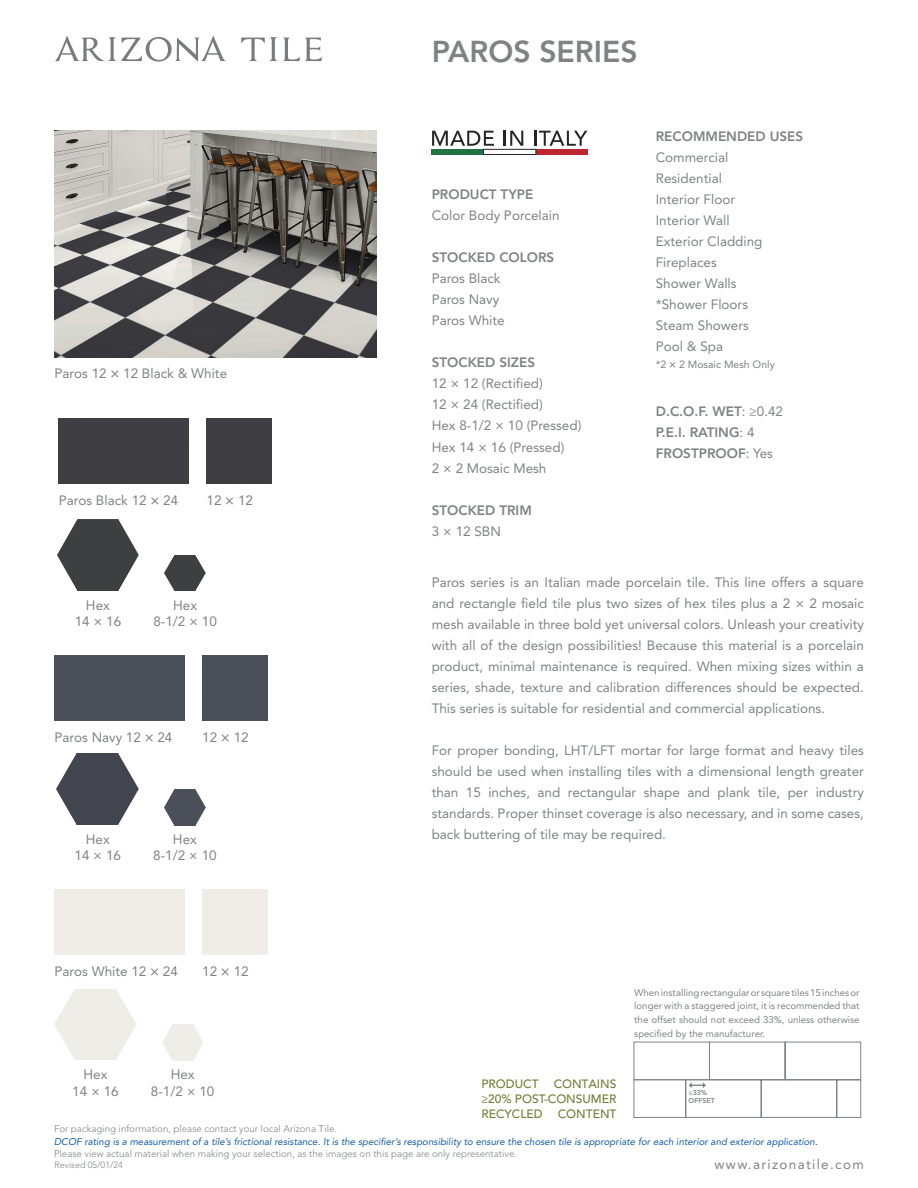
<style>
.page{position:relative;width:918px;height:1188px;background:#fff}
.page>*{position:absolute;margin:0;border:0;box-sizing:border-box;transform-origin:0 0}
.t1{font:800 30px "Avenir LT Std";color:#808385}
.t2{font:13.5px/21px "Avenir LT Std";color:#808285;text-align:center}
.t3{font:13.5px/21px "Avenir LT Std";color:#808385}
.t4{font:800 13.5px/21px "Avenir LT Std";color:#808285}
.t5{font:13.5px "Avenir LT Std";letter-spacing:.1em;color:#808285}
.t6{font:500 12px/15px "Avenir LT Std";color:#6e7f36;text-align:justify}
.t7{font:10.5px "Avenir LT Std";color:#808285}
.t8{font:italic 9.75px "Avenir LT Std";color:#125eaa}
.t9{font:300 9.75px "Avenir LT Std";color:#808385}
.t10{font:9.6px/13.6px "Avenir LT Std";color:#808385;text-align:justify}
.t11{font:300 9px "Avenir LT Std";color:#808285}
.t12{font:800 7.05px/8.7px "Avenir LT Std";color:#808385}
.s1{font-weight:500}
.s2{font-weight:400}
.s3{color:#808385}
</style>
<div class="page">
<svg style="left:55px;top:35px;width:171px;height:27px"></svg>
<svg style="left:241px;top:37px;width:81px;height:24px"></svg>
<svg style="left:432px;top:131px;width:62px;height:15px"></svg>
<svg style="left:504px;top:131px;width:19px;height:15px"></svg>
<svg style="left:534px;top:131px;width:53px;height:15px"></svg>
<div style="left:432px;top:149px;width:52px;height:6px;background:#227242"></div>
<div style="left:536px;top:149px;width:52px;height:6px;background:#be2531"></div>
<svg style="left:483px;top:149px;width:53px;height:6px"></svg>
<svg style="left:633px;top:1041px;width:229px;height:77px"></svg>
<img style="left:55px;top:131px;width:322px;height:226px">
<img style="left:55px;top:989px;width:81px;height:71px">
<img style="left:162px;top:1025px;width:41px;height:35px">
<div style="left:55px;top:655px;width:130px;height:65px;background:#4a4f59"></div>
<img style="left:57px;top:754px;width:82px;height:71px">
<img style="left:165px;top:790px;width:40px;height:35px">
<div style="left:202px;top:655px;width:65px;height:65px;background:#4a4f59"></div>
<div style="left:59px;top:419px;width:130px;height:65px;background:#3f3e43"></div>
<img style="left:57px;top:519px;width:82px;height:71px">
<img style="left:165px;top:555px;width:41px;height:36px">
<div style="left:207px;top:419px;width:64px;height:65px;background:#3e3d42"></div>
<p class="t2" style="left:55px;top:363px;width:174px">Paros 12 <span class="s1">×</span> 12 Black &amp; White</p>
<p class="t2" style="left:59px;top:490px;width:121px">Paros Black 12 <span class="s1">×</span> 24</p>
<p class="t2" style="left:207px;top:490px;width:48px">12 <span class="s1">×</span> 12</p>
<p class="t2" style="left:75px;top:597px;width:48px;line-height:16.5px">Hex<br>14 × 16</p>
<p class="t2" style="left:153px;top:597px;width:65px;line-height:16.5px">Hex<br>8-1/2 × 10</p>
<p class="t2" style="left:55px;top:727px;width:119px">Paros Navy 12 <span class="s1">×</span> 24</p>
<p class="t2" style="left:202px;top:727px;width:48px">12 <span class="s1">×</span> 12</p>
<p class="t2" style="left:75px;top:831px;width:48px;line-height:16.5px">Hex<br>14 × 16</p>
<p class="t2" style="left:153px;top:831px;width:65px;line-height:16.5px">Hex<br>8-1/2 × 10</p>
<p class="t2" style="left:55px;top:961px;width:125px">Paros White 12 <span class="s1">×</span> 24</p>
<p class="t2" style="left:202px;top:961px;width:48px">12 <span class="s1">×</span> 12</p>
<p class="t2" style="left:72px;top:1066px;width:48px;line-height:16.5px">Hex<br>14 × 16</p>
<p class="t2" style="left:151px;top:1066px;width:65px;line-height:16.5px">Hex<br>8-1/2 × 10</p>
<h1 class="t1" style="left:432px;top:33px;width:208px">PAROS SERIES</h1>
<p class="t4" style="left:432px;top:184px;width:103px">PRODUCT TYPE</p>
<p class="t2" style="left:432px;top:205px;width:129px">Color Body Porcelain</p>
<p class="t4" style="left:432px;top:247px;width:124px">STOCKED COLORS</p>
<p class="t2" style="left:432px;top:268px;width:75px;text-align:left">Paros Black<br>Paros Navy<br>Paros White</p>
<p class="t4" style="left:432px;top:352px;width:105px">STOCKED SIZES</p>
<p class="t2" style="left:432px;top:373px;width:151px;text-align:left">12 × 12 (Rectified)<br>12 × 24 (Rectified)<br>Hex 8-1/2 × 10 (Pressed)<br>Hex 14 × 16 (Pressed)<br>2 × 2 Mosaic Mesh</p>
<p class="t4" style="left:432px;top:499px;width:102px">STOCKED TRIM</p>
<p class="t2" style="left:432px;top:520px;width:71px">3 × 12 SBN</p>
<p class="t4" style="left:656px;top:126px;width:149px">RECOMMENDED USES</p>
<p class="t3" style="left:656px;top:147px;width:108px">Commercial<br>Residential<br>Interior Floor<br>Interior Wall<br>Exterior Cladding<br>Fireplaces<br>Shower Walls *Shower Floors<br>Steam Showers<br>Pool &amp; Spa</p>
<p class="t7" style="left:656px;top:359px;width:121px">*2 <span class="s1">×</span> 2 Mosaic Mesh Only</p>
<p class="t4" style="left:656px;top:401px;width:129px">D.C.O.F. WET<span class="s2">: ≥0.42<br></span>P.E.I. RATING<span class="s2">: 4<br></span>FROSTPROOF<span class="s2">: Yes</span></p>
<p class="t2" style="left:432px;top:572px;width:434px;text-align:justify">Paros series is an Italian made porcelain tile. This line offers a square and rectangle field tile plus two sizes of hex tiles plus a 2 × 2 mosaic mesh available in three bold yet universal colors. Unleash your creativity with all of the design possibilities! <span class="s3">Because this material is a porcelain product, minimal maintenance is required. When mixing sizes within a series, shade, texture and calibration differences should be expected.<br>This series is suitable for residential and commercial applications.</span></p>
<p class="t3" style="left:432px;top:740px;width:434px;text-align:justify">For proper bonding, LHT/LFT mortar for large format and heavy tiles should be used when installing tiles with a dimensional length greater than 15 inches, and rectangular shape and plank tile, per industry standards. Proper thinset coverage is also necessary, and in some cases, back buttering of tile may be required.</p>
<p class="t10" style="left:634px;top:986px;width:227px">When installing rectangular or square tiles 15 inches or longer with a staggered joint, it is recommended that the offset should not exceed 33%, unless otherwise specified by the manufacturer.</p>
<p class="t6" style="left:482px;top:1076px;width:137px">PRODUCT CONTAINS ≥20% POST-CONSUMER RECYCLED CONTENT</p>
<p class="t12" style="left:689px;top:1088px;width:28px">≤33%<br>OFFSET</p>
<p class="t9" style="left:54px;top:1123px;width:285px">For packaging information, please contact your local Arizona Tile.</p>
<p class="t9" style="left:54px;top:1148px;width:464px">Please view actual material when making your selection, as the images on this page are only representative.</p>
<p class="t8" style="left:54px;top:1136px;width:765px">DCOF rating is a measurement of a tile’s frictional resistance. It is the specifier’s responsibility to ensure the chosen tile is appropriate for each interior and exterior application.</p>
<p class="t11" style="left:55px;top:1160px;width:70px">Revised 05/01/24</p>
<p class="t5" style="left:715px;top:1156px;width:151px">www.arizonatile.com</p>
</div>
